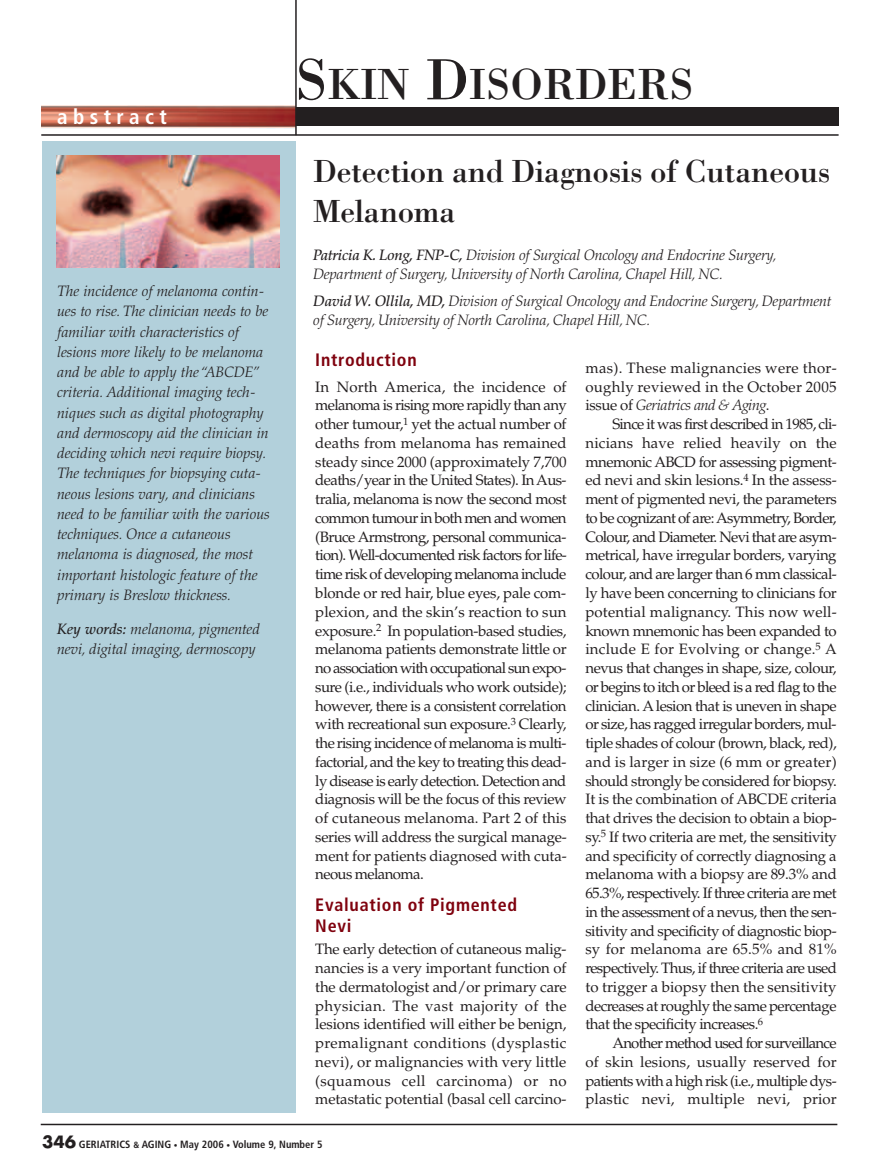
<style>
.page{position:relative;width:878px;height:1175px;background:#fff}
.page>*{position:absolute;margin:0;border:0;box-sizing:border-box;transform-origin:0 0}
.t1{font:45px "Bodoni";letter-spacing:-.005em;color:#231f20}
.t2{font:33px/40.5px "Bodoni";letter-spacing:-.01em;color:#231f20}
.t3{font:700 condensed 21px "Frutiger";letter-spacing:.26em;color:#fff}
.t4{font:700 condensed 18px/21px "Frutiger";letter-spacing:.04em;color:#7f020e}
.t5{font:15px/18.8px "Palatino";letter-spacing:-.005em;color:#231f20;text-align:justify}
.t6{font:italic 300 15px/20.2px "Palatino";color:#231f20}
.t7{font:700 condensed 10.5px "Frutiger";color:#231f20}
.s1{font-weight:500}
.s2{font-size:60px}
.s3{font-weight:300;font-style:italic}
.s4{font-family:"Futura";font-stretch:normal;font-size:16.5px}
.s5{font-size:9px}
.s6{font-size:7.5px}
</style>
<div class="page">
<hr style="left:41px;top:1123px;width:796px;height:2px;background:#231f20">
<div style="left:296px;top:107px;width:542px;height:19px;background:#231f20"></div>
<div style="left:43px;top:141px;width:253px;height:971px;background:#b2d0db"></div>
<img style="left:42px;top:105px;width:253px;height:24px">
<hr style="left:295px;top:0;width:2px;height:135px;background:#231f20">
<hr style="left:41px;top:134px;width:797px;height:2px;background:#231f20">
<img style="left:56px;top:156px;width:223px;height:111px">
<h3 class="t3" style="left:57px;top:108px;width:111px">abstract</h3>
<p class="t6" style="left:57px;top:282px;width:214px">The incidence of melanoma contin&shy;ues to rise. The clinician needs to be familiar with characteristics of lesions more likely to be melanoma and be able to apply the “ABCDE” criteria. Additional imaging tech&shy;niques such as digital photography and dermoscopy aid the clinician in deciding which nevi require biopsy.<br>The techniques for biopsying cuta&shy;neous lesions vary, and clinicians need to be familiar with the various techniques. Once a cutaneous melanoma is diagnosed, the most important histologic feature of the primary is Breslow thickness.</p>
<p class="t6" style="left:57px;top:620px;width:204px"><span class="s1">Key words:</span> melanoma, pigmented nevi, digital imaging, dermoscopy</p>
<h1 class="t1" style="left:295px;top:57px;width:401px"><span class="s2">S</span>KIN <span class="s2">D</span>ISORDERS</h1>
<h2 class="t2" style="left:313px;top:150px;width:519px">Detection and Diagnosis of Cutaneous<br>Melanoma</h2>
<p class="t6" style="left:313px;top:247px;width:465px;line-height:18.8px"><span class="s1">Patricia K. Long, FNP-C,</span> Division of Surgical Oncology and Endocrine Surgery,<br>Department of Surgery, University of North Carolina, Chapel Hill, NC.</p>
<p class="t6" style="left:313px;top:293px;width:519px;line-height:18.8px"><span class="s1">David W. Ollila, MD,</span> Division of Surgical Oncology and Endocrine Surgery, Department of Surgery, University of North Carolina, Chapel Hill, NC.</p>
<p class="t4" style="left:315px;top:350px;width:103px">Introduction</p>
<p class="t5" style="left:315px;top:379px;width:253px">In North America, the incidence of melanoma is rising more rapidly than any other tumour,<sup>1</sup> yet the actual number of deaths from melanoma has remained steady since 2000 (approximately 7,700 deaths/year in the United States). In Aus&shy;tralia, melanoma is now the second most common tumour in both men and women (Bruce Armstrong, personal communica&shy;tion). Well-documented risk factors for life&shy;time risk of developing melanoma include blonde or red hair, blue eyes, pale com&shy;plexion, and the skin’s reaction to sun exposure.<sup>2</sup> In population-based studies, melanoma patients demonstrate little or no association with occupational sun expo&shy;sure (i.e., individuals who work outside); however, there is a consistent correlation with recreational sun exposure.<sup>3</sup> Clearly, the rising incidence of melanoma is multi&shy;factorial, and the key to treating this dead&shy;ly disease is early detection. Detection and diagnosis will be the focus of this review of cutaneous melanoma. Part 2 of this series will address the surgical manage&shy;ment for patients diagnosed with cuta&shy;neous melanoma.</p>
<p class="t4" style="left:315px;top:895px;width:203px">Evaluation of Pigmented<br>Nevi</p>
<p class="t5" style="left:315px;top:941px;width:253px">The early detection of cutaneous malig&shy;nancies is a very important function of the dermatologist and/or primary care physician. The vast majority of the lesions identified will either be benign, premalignant conditions (dysplastic nevi), or malignancies with very little (squamous cell carcinoma) or no metastatic potential (basal cell carcino-</p>
<p class="t5" style="left:585px;top:360px;width:253px">mas). These malignancies were thor&shy;oughly reviewed in the October 2005 issue of <span class="s3">Geriatrics and &amp; Aging</span>.</p>
<p class="t5" style="left:585px;top:416px;width:253px;text-indent:27px">Since it was first described in 1985, cli&shy;nicians have relied heavily on the mnemonic ABCD for assessing pigment&shy;ed nevi and skin lesions.<sup>4</sup> In the assess&shy;ment of pigmented nevi, the parameters to be cognizant of are: Asymmetry, Border, Colour, and Diameter. Nevi that are asym&shy;metrical, have irregular borders, varying colour, and are larger than 6 mm classical&shy;ly have been concerning to clinicians for potential malignancy. This now well&shy;known mnemonic has been expanded to include E for Evolving or change.<sup>5</sup> A nevus that changes in shape, size, colour, or begins to itch or bleed is a red flag to the clinician. A lesion that is uneven in shape or size, has ragged irregular borders, mul&shy;tiple shades of colour (brown, black, red), and is larger in size (6 mm or greater) should strongly be considered for biopsy.<br>It is the combination of ABCDE criteria that drives the decision to obtain a biop&shy;sy.<sup>5</sup> If two criteria are met, the sensitivity and specificity of correctly diagnosing a melanoma with a biopsy are 89.3% and 65.3%, respectively. If three criteria are met in the assessment of a nevus, then the sen&shy;sitivity and specificity of diagnostic biop&shy;sy for melanoma are 65.5% and 81% respectively. Thus, if three criteria are used to trigger a biopsy then the sensitivity decreases at roughly the same percentage that the specificity increases.<sup>6</sup></p>
<p class="t5" style="left:585px;top:1035px;width:253px;text-indent:27px">Another method used for surveillance of skin lesions, usually reserved for patients with a high risk (i.e., multiple dys&shy;plastic nevi, multiple nevi, prior</p>
<p class="t7" style="left:42px;top:1140px;width:282px"><span class="s4">346</span> GERIATRICS <span class="s5">&amp;</span> AGING <span class="s6">•</span> May 2006 <span class="s6">•</span> Volume 9, Number 5</p>
</div>
